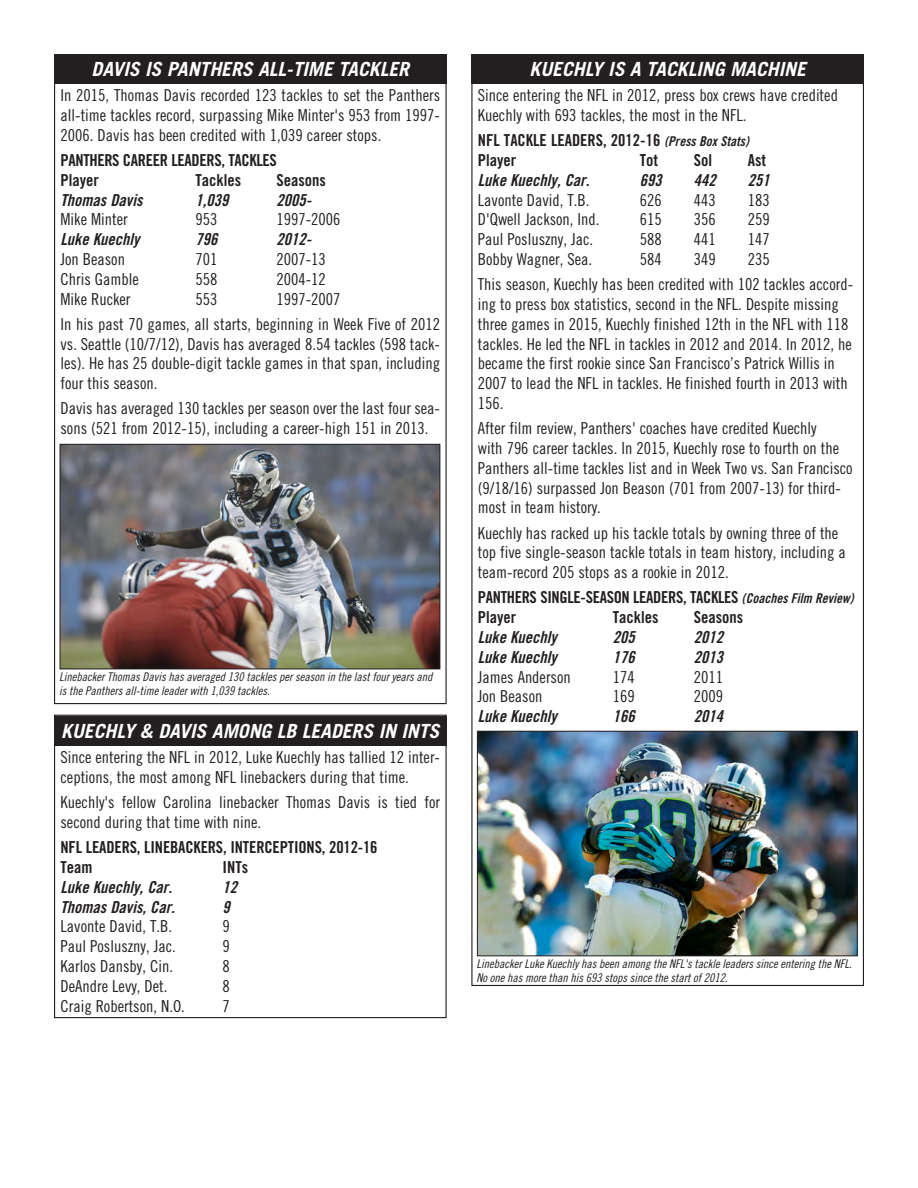
<style>
.page{position:relative;width:918px;height:1188px;background:#fff}
.page>*{position:absolute;margin:0;border:0;box-sizing:border-box;transform-origin:0 0}
.t1{font:italic 700 19.5px "Trade Gothic LT Std";color:#fff}
.note{font:16.5px/19.8px "Trade Gothic LT Std Cn 18";color:#231f20}
.note-2{font:16.5px "Trade Gothic LT Std Bd Cn 20";letter-spacing:-.01em;color:#231f20}
.note-3{font:16.5px "Trade Gothic LT Std Bd Cn 20 Obl";color:#231f20}
.t2{font:12px/14.4px "Trade Gothic LT Std Cn 18 Obl";color:#231f20}
.s1{font-family:"Trade Gothic LT Std Bd Cn 20 Obl";font-size:13.5px}
</style>
<div class="page">
<div style="left:471px;top:54px;width:393px;height:30px;background:#231f20"></div>
<img style="left:479px;top:733px;width:376px;height:221px">
<div style="left:477px;top:731px;width:380px;height:225px;border:1px solid #231f20"></div>
<div style="left:54px;top:54px;width:393px;height:30px;background:#231f20"></div>
<img style="left:62px;top:446px;width:376px;height:221px">
<div style="left:60px;top:444px;width:380px;height:225px;border:1px solid #231f20"></div>
<div style="left:54px;top:716px;width:393px;height:30px;background:#231f20"></div>
<p class="t1" style="left:92px;top:57px;width:319px">DAVIS IS PANTHERS ALL-TIME TACKLER</p>
<p class="note" style="left:61px;top:85px;width:381px;text-align:justify">In 2015, Thomas Davis recorded 123 tackles to set the Panthers all-time tackles record, surpassing Mike Minter's 953 from 1997- 2006. Davis has been credited with 1,039 career stops.</p>
<p class="note-2" style="left:61px;top:150px;width:218px">PANTHERS CAREER LEADERS, TACKLES</p>
<p class="note-2" style="left:61px;top:170px;width:40px">Player</p>
<p class="note-2" style="left:196px;top:170px;width:47px">Tackles</p>
<p class="note-2" style="left:277px;top:170px;width:51px">Seasons</p>
<p class="note-3" style="left:61px;top:190px;width:83px">Thomas Davis</p>
<p class="note-3" style="left:196px;top:190px;width:34px">1,039</p>
<p class="note-3" style="left:277px;top:190px;width:36px">2005-</p>
<p class="note" style="left:61px;top:209px;width:69px">Mike Minter</p>
<p class="note" style="left:196px;top:209px;width:23px">953</p>
<p class="note" style="left:277px;top:209px;width:66px">1997-2006</p>
<p class="note-3" style="left:61px;top:229px;width:81px">Luke Kuechly</p>
<p class="note-3" style="left:196px;top:229px;width:23px">796</p>
<p class="note-3" style="left:277px;top:229px;width:36px">2012-</p>
<p class="note" style="left:61px;top:249px;width:66px">Jon Beason</p>
<p class="note" style="left:196px;top:249px;width:23px">701</p>
<p class="note" style="left:277px;top:249px;width:51px">2007-13</p>
<p class="note" style="left:61px;top:269px;width:80px">Chris Gamble</p>
<p class="note" style="left:196px;top:269px;width:23px">558</p>
<p class="note" style="left:277px;top:269px;width:51px">2004-12</p>
<p class="note" style="left:61px;top:289px;width:72px">Mike Rucker</p>
<p class="note" style="left:196px;top:289px;width:23px">553</p>
<p class="note" style="left:277px;top:289px;width:66px">1997-2007</p>
<p class="note" style="left:61px;top:314px;width:381px;text-align:justify">In his past 70 games, all starts, beginning in Week Five of 2012 vs. Seattle (10/7/12), Davis has averaged 8.54 tackles (598 tack&shy;les). He has 25 double-digit tackle games in that span, including four this season.</p>
<p class="note" style="left:61px;top:398px;width:381px">Davis has averaged 130 tackles per season over the last four sea&shy;sons (521 from 2012-15), including a career-high 151 in 2013.</p>
<p class="t2" style="left:59px;top:670px;width:375px">Linebacker Thomas Davis has averaged 130 tackles per season in the last four years and is the Panthers all-time leader with 1,039 tackles.</p>
<p class="t1" style="left:61px;top:719px;width:380px">KUECHLY &amp; DAVIS AMONG LB LEADERS IN INTS</p>
<p class="note" style="left:61px;top:747px;width:381px">Since entering the NFL in 2012, Luke Kuechly has tallied 12 inter&shy;ceptions, the most among NFL linebackers during that time.</p>
<p class="note" style="left:61px;top:792px;width:381px">Kuechly's fellow Carolina linebacker Thomas Davis is tied for second during that time with nine.</p>
<p class="note-2" style="left:61px;top:837px;width:319px">NFL LEADERS, LINEBACKERS, INTERCEPTIONS, 2012-16</p>
<p class="note-2" style="left:61px;top:857px;width:34px">Team</p>
<p class="note-2" style="left:223px;top:857px;width:27px">INTs</p>
<p class="note-3" style="left:61px;top:877px;width:113px">Luke Kuechly, Car.</p>
<p class="note-3" style="left:223px;top:877px;width:16px">12</p>
<p class="note-3" style="left:61px;top:897px;width:116px">Thomas Davis, Car.</p>
<p class="note-3" style="left:223px;top:897px;width:9px">9</p>
<p class="note" style="left:61px;top:916px;width:113px">Lavonte David, T.B.</p>
<p class="note" style="left:223px;top:916px;width:9px">9</p>
<p class="note" style="left:61px;top:936px;width:117px">Paul Posluszny, Jac.</p>
<p class="note" style="left:223px;top:936px;width:9px">9</p>
<p class="note" style="left:61px;top:956px;width:114px">Karlos Dansby, Cin.</p>
<p class="note" style="left:223px;top:956px;width:9px">8</p>
<p class="note" style="left:61px;top:976px;width:109px">DeAndre Levy, Det.</p>
<p class="note" style="left:223px;top:976px;width:9px">8</p>
<p class="note" style="left:61px;top:996px;width:126px">Craig Robertson, N.O.</p>
<p class="note" style="left:223px;top:996px;width:9px">7</p>
<p class="t1" style="left:530px;top:57px;width:278px">KUECHLY IS A TACKLING MACHINE</p>
<p class="note" style="left:478px;top:85px;width:362px">Since entering the NFL in 2012, press box crews have credited<br>Kuechly with 693 tackles, the most in the NFL.</p>
<p class="note-2" style="left:478px;top:130px;width:273px">NFL TACKLE LEADERS, 2012-16 <span class="s1">(Press Box Stats)</span></p>
<p class="note-2" style="left:478px;top:150px;width:40px">Player</p>
<p class="note-2" style="left:640px;top:150px;width:20px">Tot</p>
<p class="note-2" style="left:694px;top:150px;width:20px">Sol</p>
<p class="note-2" style="left:748px;top:150px;width:20px">Ast</p>
<p class="note-3" style="left:478px;top:170px;width:113px">Luke Kuechly, Car.</p>
<p class="note-3" style="left:640px;top:170px;width:23px">693</p>
<p class="note-3" style="left:694px;top:170px;width:23px">442</p>
<p class="note-3" style="left:748px;top:170px;width:23px">251</p>
<p class="note" style="left:478px;top:190px;width:113px">Lavonte David, T.B.</p>
<p class="note" style="left:640px;top:190px;width:23px">626</p>
<p class="note" style="left:694px;top:190px;width:23px">443</p>
<p class="note" style="left:748px;top:190px;width:23px">183</p>
<p class="note" style="left:478px;top:209px;width:123px">D'Qwell Jackson, Ind.</p>
<p class="note" style="left:640px;top:209px;width:23px">615</p>
<p class="note" style="left:694px;top:209px;width:23px">356</p>
<p class="note" style="left:748px;top:209px;width:23px">259</p>
<p class="note" style="left:478px;top:229px;width:117px">Paul Posluszny, Jac.</p>
<p class="note" style="left:640px;top:229px;width:23px">588</p>
<p class="note" style="left:694px;top:229px;width:23px">441</p>
<p class="note" style="left:748px;top:229px;width:23px">147</p>
<p class="note" style="left:478px;top:249px;width:116px">Bobby Wagner, Sea.</p>
<p class="note" style="left:640px;top:249px;width:23px">584</p>
<p class="note" style="left:694px;top:249px;width:23px">349</p>
<p class="note" style="left:748px;top:249px;width:23px">235</p>
<p class="note" style="left:478px;top:274px;width:377px">This season, Kuechly has been credited with 102 tackles accord&shy;ing to press box statistics, second in the NFL. Despite missing three games in 2015, Kuechly finished 12th in the NFL with 118 tackles. He led the NFL in tackles in 2012 and 2014. In 2012, he became the first rookie since San Francisco’s Patrick Willis in 2007 to lead the NFL in tackles. He finished fourth in 2013 with 156.</p>
<p class="note" style="left:478px;top:418px;width:376px">After film review, Panthers' coaches have credited Kuechly<br>with 796 career tackles. In 2015, Kuechly rose to fourth on the Panthers all-time tackles list and in Week Two vs. San Francisco (9/18/16) surpassed Jon Beason (701 from 2007-13) for third&shy;most in team history.</p>
<p class="note" style="left:478px;top:523px;width:369px">Kuechly has racked up his tackle totals by owning three of the top five single-season tackle totals in team history, including a team-record 205 stops as a rookie in 2012.</p>
<p class="note-2" style="left:478px;top:587px;width:377px">PANTHERS SINGLE-SEASON LEADERS, TACKLES <span class="s1">(Coaches Film Review)</span></p>
<p class="note-2" style="left:478px;top:607px;width:40px">Player</p>
<p class="note-2" style="left:613px;top:607px;width:47px">Tackles</p>
<p class="note-2" style="left:694px;top:607px;width:51px">Seasons</p>
<p class="note-3" style="left:478px;top:627px;width:81px">Luke Kuechly</p>
<p class="note-3" style="left:613px;top:627px;width:23px">205</p>
<p class="note-3" style="left:694px;top:627px;width:31px">2012</p>
<p class="note-3" style="left:478px;top:647px;width:81px">Luke Kuechly</p>
<p class="note-3" style="left:613px;top:647px;width:23px">176</p>
<p class="note-3" style="left:694px;top:647px;width:31px">2013</p>
<p class="note" style="left:478px;top:667px;width:94px">James Anderson</p>
<p class="note" style="left:613px;top:667px;width:23px">174</p>
<p class="note" style="left:694px;top:667px;width:31px">2011</p>
<p class="note" style="left:478px;top:686px;width:66px">Jon Beason</p>
<p class="note" style="left:613px;top:686px;width:23px">169</p>
<p class="note" style="left:694px;top:686px;width:31px">2009</p>
<p class="note-3" style="left:478px;top:706px;width:81px">Luke Kuechly</p>
<p class="note-3" style="left:613px;top:706px;width:23px">166</p>
<p class="note-3" style="left:694px;top:706px;width:31px">2014</p>
<p class="t2" style="left:477px;top:957px;width:377px">Linebacker Luke Kuechly has been among the NFL's tackle leaders since entering the NFL.<br>No one has more than his 693 stops since the start of 2012.</p>
</div>
